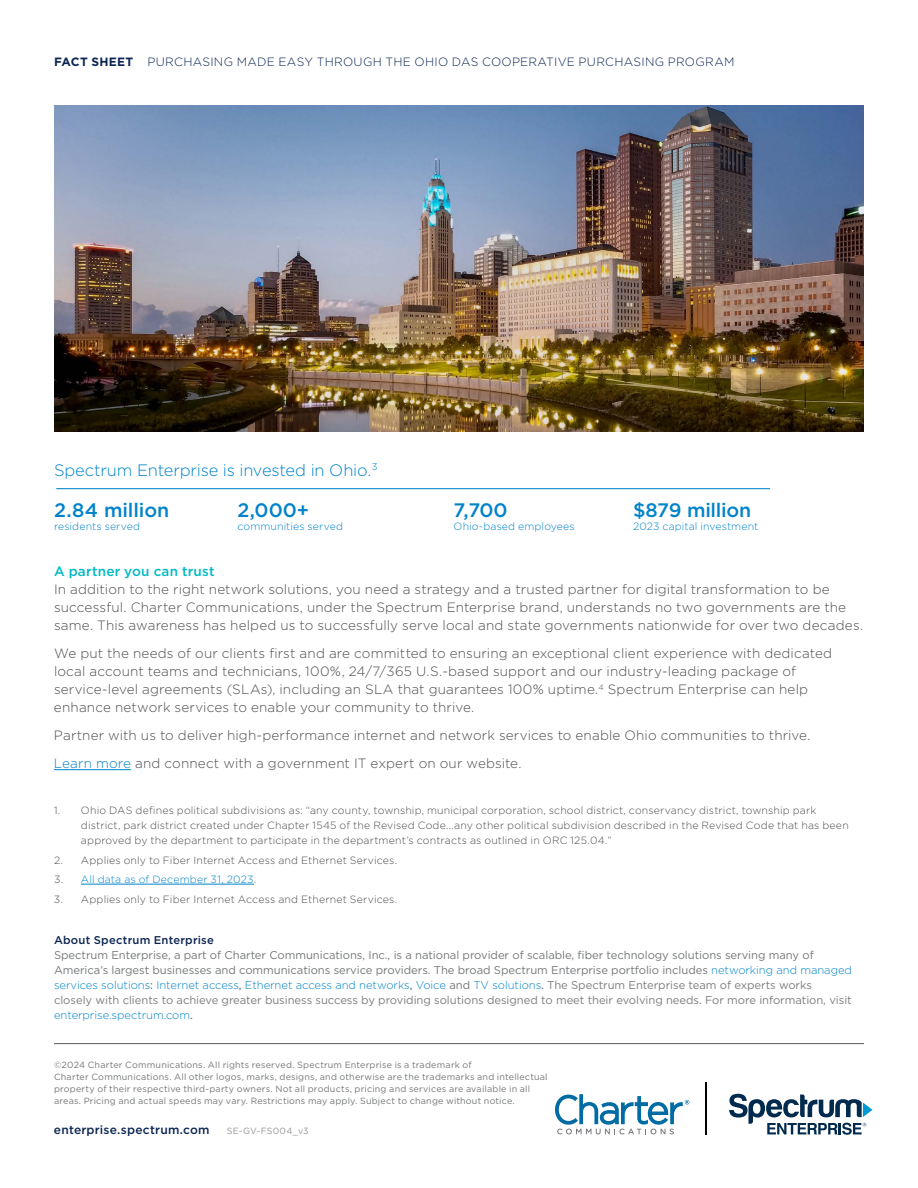
<style>
.page{position:relative;width:918px;height:1188px;background:#fff}
.page>*{position:absolute;margin:0;border:0;box-sizing:border-box;transform-origin:0 0}
.t1{font:500 19.5px "Gotham";letter-spacing:-.005em;color:#0083ca}
.t2{font:300 16.5px "Gotham";letter-spacing:-.01em;color:#0083ca}
.t3{font:300 13.5px/18px "Gotham";letter-spacing:.01em;color:#4d4d4f}
.t4{font:500 13.5px "Gotham";letter-spacing:.015em;color:#00bac6}
.t5{font:300 12px "Gotham";letter-spacing:.02em;color:#0c2552}
.t6{font:500 12px "Gotham";letter-spacing:.02em;color:#0c2552}
.t7{font:11.25px/15px "Gotham";letter-spacing:-.005em;color:#757779}
.t8{font:500 11.25px "Gotham";letter-spacing:.02em;color:#0c2552}
.t9{font:300 10.5px/15px "Gotham";letter-spacing:.015em;color:#4d4d4f}
.t10{font:300 10.5px "Gotham";letter-spacing:.015em;color:#0083ca}
.t11{font:9px/12px "Gotham";letter-spacing:.02em;color:#757779}
.t12{font:9px "Gotham";letter-spacing:.025em;color:#949699}
.s1{font-weight:700}
.s2{color:#0083ca}
.s3{color:#4d4d4f}
.s4{font-weight:300;color:#0083ca}
.s5{color:#7e7e7e}
</style>
<div class="page">
<hr style="left:706px;top:1082px;width:1px;height:52px;background:#000">
<svg style="left:555px;top:1094px;width:134px;height:40px"></svg>
<svg style="left:729px;top:1094px;width:144px;height:41px"></svg>
<hr style="left:54px;top:1043px;width:810px;height:1px;background:#5a5a5a">
<img style="left:54px;top:105px;width:810px;height:327px">
<hr style="left:56px;top:488px;width:714px;height:1px;background:#0082c9">
<hr style="left:54px;top:769px;width:77px;height:1px;background:#0083ca">
<hr style="left:81px;top:884px;width:173px;height:1px;background:#0083ca">
<p class="t5" style="left:54px;top:54px;width:682px"><span class="s1">FACT SHEET</span> PURCHASING MADE EASY THROUGH THE OHIO DAS COOPERATIVE PURCHASING PROGRAM</p>
<p class="t2" style="left:54px;top:459px;width:325px">Spectrum Enterprise is invested in Ohio.<sup>3</sup></p>
<h1 class="t1" style="left:54px;top:498px;width:117px">2.84 million</h1>
<p class="t10" style="left:54px;top:519px;width:88px">residents served</p>
<h1 class="t1" style="left:237px;top:498px;width:73px">2,000+</h1>
<p class="t10" style="left:237px;top:519px;width:107px">communities served</p>
<h1 class="t1" style="left:454px;top:498px;width:56px">7,700</h1>
<p class="t10" style="left:454px;top:519px;width:123px">Ohio-based employees</p>
<h1 class="t1" style="left:633px;top:498px;width:120px">$879 million</h1>
<p class="t10" style="left:633px;top:519px;width:127px">2023 capital investment</p>
<p class="t4" style="left:54px;top:563px;width:162px">A partner you can trust</p>
<p class="t3" style="left:54px;top:580px;width:811px">In addition to the right network solutions, you need a strategy and a trusted partner for digital transformation to be successful. Charter Communications, under the Spectrum Enterprise brand, understands no two governments are the same. This awareness has helped us to successfully serve local and state governments nationwide for over two decades.</p>
<p class="t3" style="left:54px;top:644px;width:780px">We put the needs of our clients first and are committed to ensuring an exceptional client experience with dedicated local account teams and technicians, 100%, 24/7/365 U.S.-based support and our industry-leading package of service-level agreements (SLAs), including an SLA that guarantees 100% uptime.<sup>4</sup> Spectrum Enterprise can help enhance network services to enable your community to thrive.</p>
<p class="t3" style="left:54px;top:721px;width:758px;line-height:28px">Partner with us to deliver high-performance internet and network services to enable Ohio communities to thrive.<br><span class="s2">Learn more</span> and connect with a government IT expert on our website.</p>
<p class="t9" style="left:81px;top:802px;width:769px;text-indent:-27px">1. Ohio DAS defines political subdivisions as: “any county, township, municipal corporation, school district, conservancy district, township park district, park district created under Chapter 1545 of the Revised Code...any other political subdivision described in the Revised Code that has been approved by the department to participate in the department’s contracts as outlined in ORC 125.04.”</p>
<p class="t9" style="left:54px;top:852px;width:345px">2. Applies only to Fiber Internet Access and Ethernet Services.</p>
<p class="t10" style="left:54px;top:873px;width:204px"><span class="s3">3.</span> All data as of December 31, 2023<span class="s3">.</span></p>
<p class="t9" style="left:54px;top:891px;width:345px">3. Applies only to Fiber Internet Access and Ethernet Services.</p>
<p class="t8" style="left:54px;top:932px;width:161px">About Spectrum Enterprise</p>
<p class="t7" style="left:54px;top:947px;width:799px">Spectrum Enterprise, a part of Charter Communications, Inc., is a national provider of scalable, fiber technology solutions serving many of America’s largest businesses and communications service providers. The broad Spectrum Enterprise portfolio includes <span class="s4">networking and managed services solutions</span><span class="s3">:</span> <span class="s4">Internet access</span><span class="s3">,</span> <span class="s4">Ethernet access and networks</span><span class="s3">,</span> <span class="s4">Voice</span> and <span class="s4">TV solutions</span><span class="s3">.</span> <span class="s5">The Spectrum Enterprise team of experts works closely with clients to achieve greater business success by providing solutions designed to meet their evolving needs. For more information, visit </span><span class="s4">enterprise.spectrum.com</span><span class="s3">.</span></p>
<p class="t11" style="left:54px;top:1058px;width:495px">©2024 Charter Communications. All rights reserved. Spectrum Enterprise is a trademark of<br>Charter Communications. All other logos, marks, designs, and otherwise are the trademarks and intellectual property of their respective third-party owners. Not all products, pricing and services are available in all areas. Pricing and actual speeds may vary. Restrictions may apply. Subject to change without notice.</p>
<p class="t6" style="left:54px;top:1122px;width:157px">enterprise.spectrum.com</p>
<p class="t12" style="left:227px;top:1125px;width:83px">SE-GV-FS004_v3</p>
</div>
